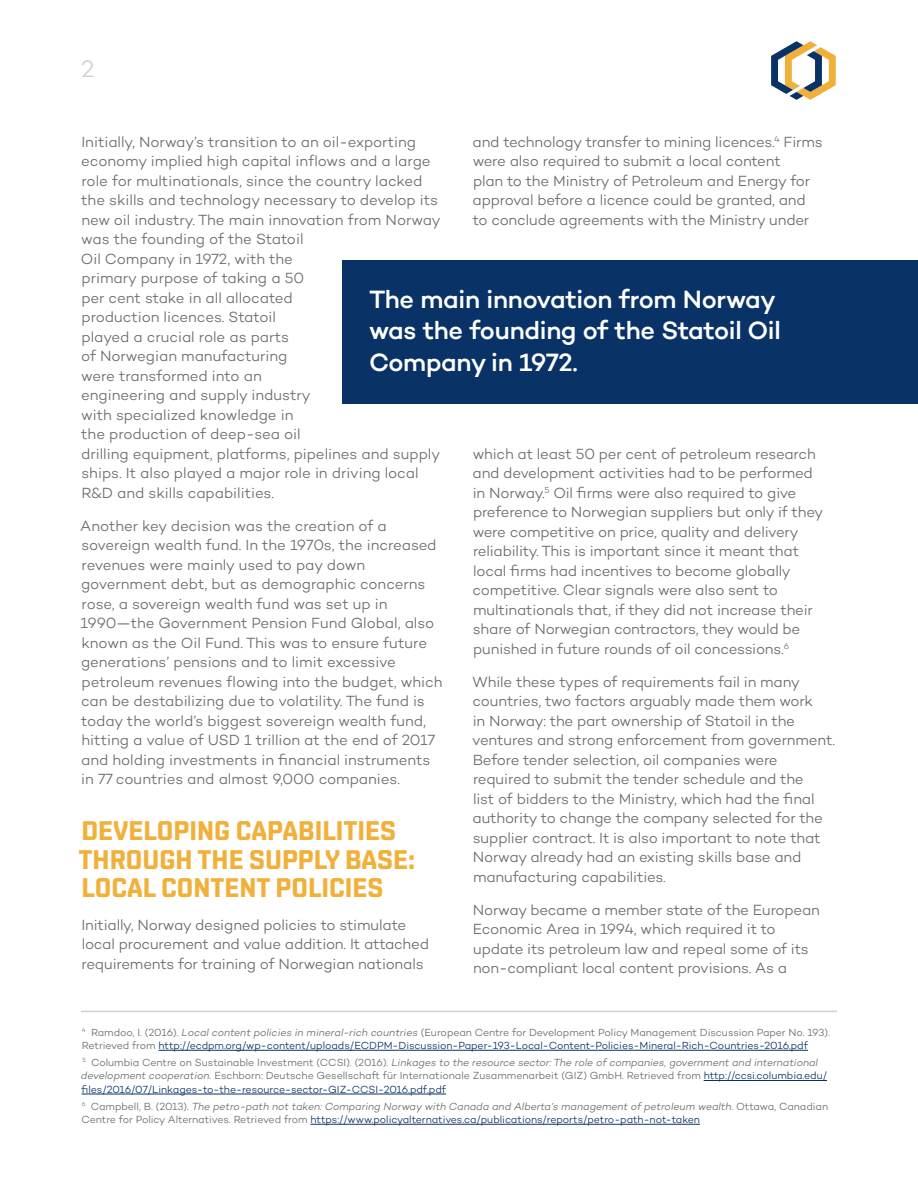
<style>
.page{position:relative;width:918px;height:1188px;background:#fff}
.page>*{position:absolute;margin:0;border:0;box-sizing:border-box;transform-origin:0 0}
.t1{font:700 27px/28.5px "Shentox";color:#f1b039}
.t2{font:500 25.5px/31.5px "Campton";letter-spacing:-.015em;color:#fff}
.t3{font:300 24px "Campton";color:#cfd1d0}
.t4{font:300 15px/19.5px "Campton";letter-spacing:-.01em;color:#696c6d}
.t5{font:300 10.5px/13.5px "Campton";letter-spacing:-.005em;color:#696c6d}
.t6{font:300 10.5px/13.5px "Campton";letter-spacing:-.01em;color:#093266}
.t7{font:italic 300 10.5px/13.5px "Campton";letter-spacing:-.005em;color:#696c6d}
.s1{color:#696c6d}
.s2{font-style:italic;color:#696c6d}
.s3{font-style:italic}
.s4{color:#093266}
.s5{font-style:normal}
.s6{font-style:normal;color:#093266}
</style>
<div class="page">
<svg style="left:771px;top:41px;width:65px;height:59px"></svg>
<hr style="left:81px;top:1011px;width:756px;height:1px;background:#cfd1d0">
<hr style="left:159px;top:1050px;width:649px;height:1px;background:#093266">
<hr style="left:704px;top:1080px;width:123px;height:1px;background:#093266">
<hr style="left:82px;top:1094px;width:364px;height:1px;background:#093266">
<hr style="left:310px;top:1124px;width:390px;height:1px;background:#093266">
<div style="left:342px;top:260px;width:576px;height:144px;background:#093266"></div>
<h3 class="t3" style="left:81px;top:54px;width:15px">2</h3>
<p class="t4" style="left:473px;top:132px;width:352px">and technology transfer to mining licences.<sup>4</sup> Firms were also required to submit a local content<br>plan to the Ministry of Petroleum and Energy for approval before a licence could be granted, and to conclude agreements with the Ministry under</p>
<p class="t4" style="left:81px;top:132px;width:361px">Initially, Norway’s transition to an oil-exporting economy implied high capital inflows and a large role for multinationals, since the country lacked the skills and technology necessary to develop its new oil industry. The main innovation from Norway was the founding of the Statoil<br>Oil Company in 1972, with the<br>primary purpose of taking a 50<br>per cent stake in all allocated<br>production licences. Statoil<br>played a crucial role as parts<br>of Norwegian manufacturing<br>were transformed into an<br>engineering and supply industry<br>with specialized knowledge in<br>the production of deep-sea oil<br>drilling equipment, platforms, pipelines and supply ships. It also played a major role in driving local R&amp;D and skills capabilities.</p>
<p class="t4" style="left:80px;top:516px;width:364px">Another key decision was the creation of a sovereign wealth fund. In the 1970s, the increased revenues were mainly used to pay down government debt, but as demographic concerns rose, a sovereign wealth fund was set up in 1990—the Government Pension Fund Global, also known as the Oil Fund. This was to ensure future generations’ pensions and to limit excessive petroleum revenues flowing into the budget, which can be destabilizing due to volatility. The fund is today the world’s biggest sovereign wealth fund, hitting a value of USD 1 trillion at the end of 2017 and holding investments in financial instruments in 77 countries and almost 9,000 companies.</p>
<h1 class="t1" style="left:79px;top:816px;width:338px">DEVELOPING CAPABILITIES<br>THROUGH THE SUPPLY BASE:<br>LOCAL CONTENT POLICIES</h1>
<p class="t4" style="left:81px;top:915px;width:349px">Initially, Norway designed policies to stimulate local procurement and value addition. It attached requirements for training of Norwegian nationals</p>
<h2 class="t2" style="left:369px;top:283px;width:413px">The main innovation from Norway was the founding of the Statoil Oil<br>Company in 1972.</h2>
<p class="t4" style="left:473px;top:444px;width:352px">which at least 50 per cent of petroleum research and development activities had to be performed in Norway.<sup>5</sup> Oil firms were also required to give preference to Norwegian suppliers but only if they were competitive on price, quality and delivery reliability. This is important since it meant that local firms had incentives to become globally competitive. Clear signals were also sent to multinationals that, if they did not increase their share of Norwegian contractors, they would be punished in future rounds of oil concessions.<sup>6</sup></p>
<p class="t4" style="left:472px;top:672px;width:364px">While these types of requirements fail in many countries, two factors arguably made them work<br>in Norway: the part ownership of Statoil in the ventures and strong enforcement from government.<br>Before tender selection, oil companies were required to submit the tender schedule and the<br>list of bidders to the Ministry, which had the final authority to change the company selected for the supplier contract. It is also important to note that Norway already had an existing skills base and manufacturing capabilities.</p>
<p class="t4" style="left:473px;top:900px;width:349px">Norway became a member state of the European Economic Area in 1994, which required it to update its petroleum law and repeal some of its non-compliant local content provisions. As a</p>
<p class="t6" style="left:82px;top:1025px;width:750px"><sup>4</sup> <span class="s1">Ramdoo, I. (2016).</span> <span class="s2">Local content policies in mineral-rich countries</span> <span class="s1">(European Centre for Development Policy Management Discussion Paper No. 193).<br>Retrieved from</span> http://ecdpm.org/wp-content/uploads/ECDPM-Discussion-Paper-193-Local-Content-Policies-Mineral-Rich-Countries-2016.pdf</p>
<p class="t5" style="left:81px;top:1055px;width:748px"><sup>5</sup> Columbia Centre on Sustainable Investment (CCSI). (2016). <span class="s3">Linkages to the resource sector: The role of companies, government and international development cooperation</span>. Eschborn: Deutsche Gesellschaft für Internationale Zusammenarbeit (GIZ) GmbH. Retrieved from <span class="s4">http://ccsi.columbia.edu/ files/2016/07/Linkages-to-the-resource-sector-GIZ-CCSI-2016.pdf.pdf</span></p>
<p class="t7" style="left:81px;top:1099px;width:748px"><sup>6</sup> <span class="s5">Campbell, B. (2013).</span> The petro-path not taken: Comparing Norway with Canada and Alberta’s management of petroleum wealth<span class="s5">. Ottawa, Canadian<br>Centre for Policy Alternatives. Retrieved from</span> <span class="s6">https://www.policyalternatives.ca/publications/reports/petro-path-not-taken</span></p>
</div>
